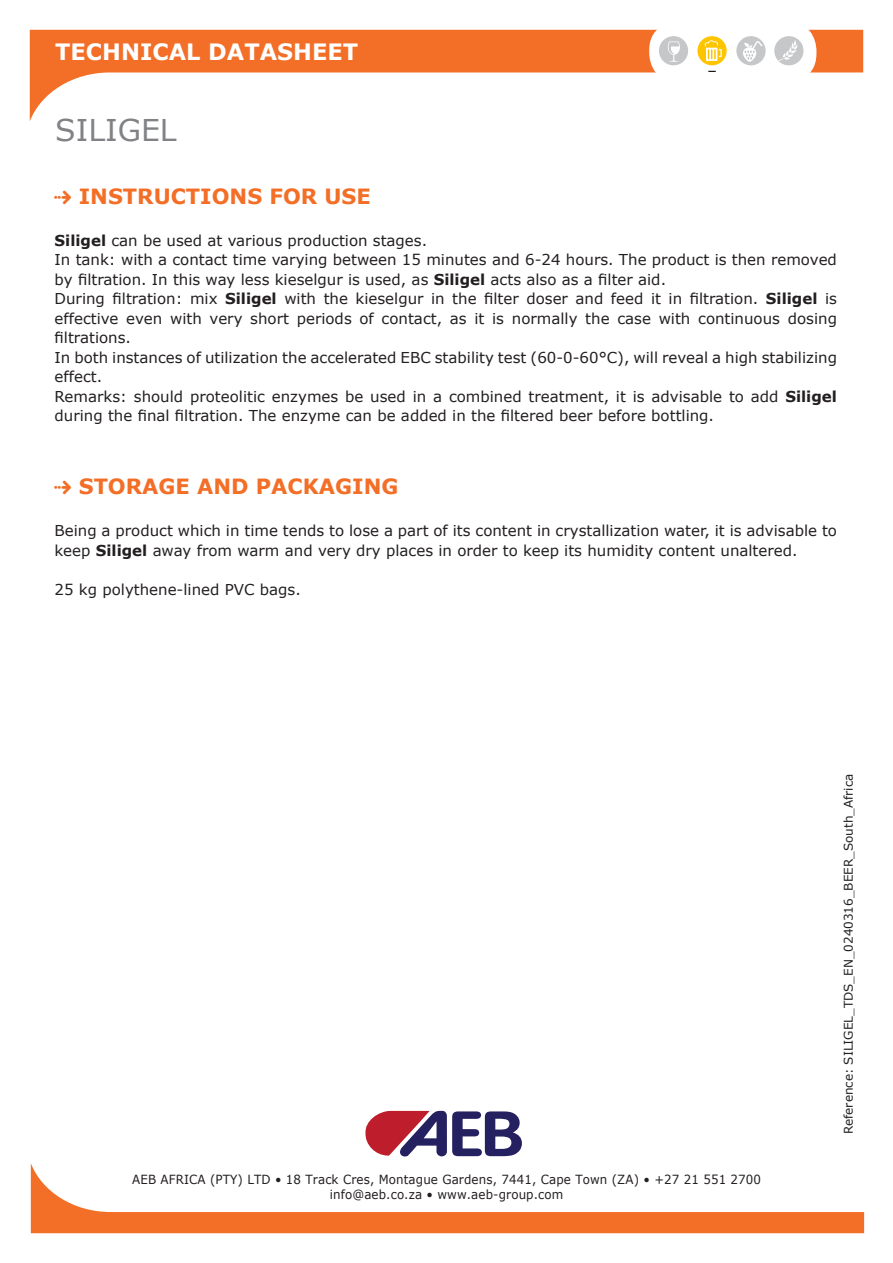
<style>
.page{position:relative;width:893px;height:1263px;background:#fff}
.page>*{position:absolute;margin:0;border:0;box-sizing:border-box;transform-origin:0 0}
.titolo_retro{font:30px "Verdana";color:#808285}
.t1{font:700 22.5px "Verdana";color:#fff}
.t2{font:700 21px "Verdana";color:#f36e26}
.testo_ok{font:15px/19.5px "Verdana";color:#231f20}
.t3{font:12.6px/15.1px "Verdana";letter-spacing:.01em;color:#231f20;text-align:center;scale:.94 1}
.t4{font:12px "Verdana";color:#231f20}
.s1{font-weight:700}
</style>
<div class="page">
<svg style="left:30px;top:30px;width:833px;height:91px"></svg>
<svg style="left:31px;top:1164px;width:833px;height:69px"></svg>
<svg style="left:365px;top:1110px;width:157px;height:47px"></svg>
<div style="left:649px;top:22px;width:167px;height:60px;background:#fff;border-radius:28px"></div>
<div style="left:774px;top:36px;width:29px;height:29px;background:#c6c7c8;border-radius:50%"></div>
<svg style="left:779px;top:40px;width:19px;height:21px"></svg>
<div style="left:736px;top:36px;width:30px;height:29px;background:#c6c7c8;border-radius:50%"></div>
<div style="left:659px;top:36px;width:29px;height:29px;background:#c6c7c8;border-radius:50%"></div>
<div style="left:697px;top:36px;width:30px;height:29px;background:#fdc500;border-radius:50%"></div>
<svg style="left:705px;top:40px;width:17px;height:21px"></svg>
<svg style="left:668px;top:41px;width:12px;height:21px"></svg>
<svg style="left:743px;top:41px;width:20px;height:21px"></svg>
<h2 class="t1" style="left:55px;top:36px;width:304px">TECHNICAL DATASHEET</h2>
<p class="titolo_retro" style="left:55px;top:109px;width:123px">SILIGEL</p>
<p class="t2" style="left:79px;top:181px;width:294px">INSTRUCTIONS FOR USE</p>
<p class="testo_ok" style="left:55px;top:230px;width:374px"><span class="s1">Siligel</span> can be used at various production stages.</p>
<p class="testo_ok" style="left:55px;top:250px;width:784px">In tank: with a contact time varying between 15 minutes and 6-24 hours. The product is then removed by filtration. In this way less kieselgur is used, as <span class="s1">Siligel</span> acts also as a filter aid.</p>
<p class="testo_ok" style="left:55px;top:289px;width:784px;text-align:justify">During filtration: mix <span class="s1">Siligel</span> with the kieselgur in the filter doser and feed it in filtration. <span class="s1">Siligel</span> is effective even with very short periods of contact, as it is normally the case with continuous dosing filtrations.</p>
<p class="testo_ok" style="left:55px;top:347px;width:784px">In both instances of utilization the accelerated EBC stability test (60-0-60°C), will reveal a high stabilizing effect.</p>
<p class="testo_ok" style="left:55px;top:386px;width:784px">Remarks: should proteolitic enzymes be used in a combined treatment, it is advisable to add <span class="s1">Siligel </span>during the final filtration. The enzyme can be added in the filtered beer before bottling.</p>
<p class="t2" style="left:79px;top:472px;width:321px">STORAGE AND PACKAGING</p>
<p class="testo_ok" style="left:55px;top:521px;width:784px">Being a product which in time tends to lose a part of its content in crystallization water, it is advisable to keep <span class="s1">Siligel</span> away from warm and very dry places in order to keep its humidity content unaltered.</p>
<p class="testo_ok" style="left:55px;top:579px;width:248px">25 kg polythene-lined PVC bags.</p>
<p class="t3" style="left:132px;top:1172px;width:670px">AEB AFRICA (PTY) LTD • 18 Track Cres, Montague Gardens, 7441, Cape Town (ZA) • +27 21 551 2700 info@aeb.co.za • www.aeb-group.com</p>
<p class="t4" style="left:840px;top:1134px;width:362px;rotate:-90deg">RReference: SILIGEL_TDS_EN_0240316_BEER_South_Africa</p>
</div>
